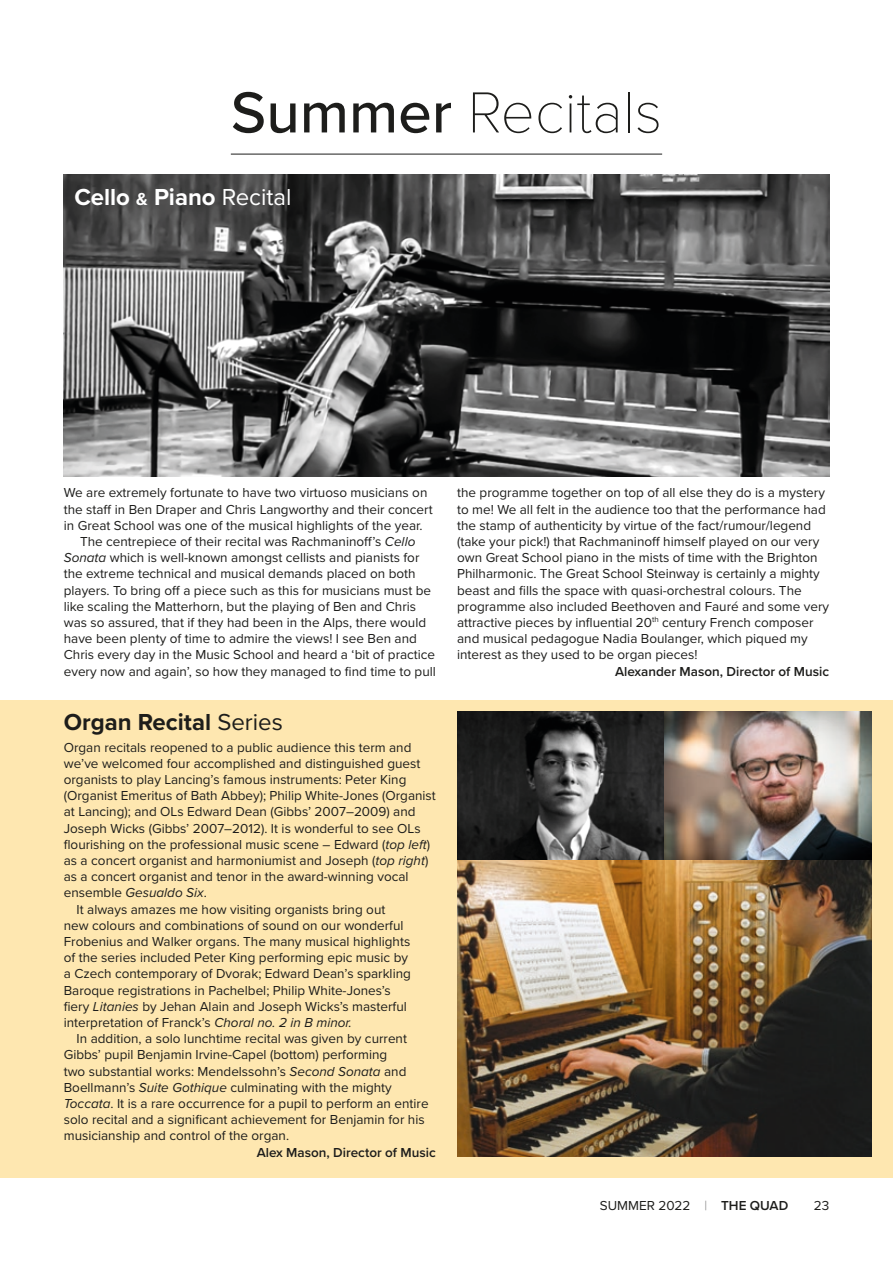
<style>
.page{position:relative;width:893px;height:1263px;background:#fff}
.page>*{position:absolute;margin:0;border:0;box-sizing:border-box;transform-origin:0 0}
.t1{font:100 60px "Proxima Nova T";color:#1d1d1b}
.t2{font:700 24px "Proxima Nova";color:#fff}
.t3{font:700 24px "Proxima Nova";color:#1d1d1b}
.t4{font:13.5px/16.2px "Proxima Nova";color:#1d1d1b}
.t5{font:600 13.5px "Proxima Nova";color:#1d1d1b}
.t6{font:italic 13.5px "Proxima Nova";color:#1d1d1b}
.s1{font-family:"Proxima Nova";font-weight:500}
.s2{font-size:18px}
.s3{font-weight:400}
.s4{font-style:italic}
.s5{font-style:normal}
.s6{font-family:"Proxima Nova T";font-weight:100;color:#4b4b4a}
.s7{font-weight:600}
</style>
<div class="page">
<div style="left:0;top:701px;width:893px;height:477px;background:#fee7b0"></div>
<img style="left:64px;top:175px;width:765px;height:301px">
<img style="left:457px;top:711px;width:415px;height:446px">
<hr style="left:231px;top:154px;width:431px;height:1px;background:#1d1d1b">
<h1 class="t1" style="left:231px;top:68px;width:433px"><span class="s1">Summer</span> Recitals</h1>
<h2 class="t2" style="left:74px;top:179px;width:219px">Cello <span class="s2">&amp;</span> Piano <span class="s3">Recital</span></h2>
<p class="t4" style="left:64px;top:484px;width:365px">We are extremely fortunate to have two virtuoso musicians on</p>
<p class="t4" style="left:64px;top:500px;width:370px">the staff in Ben Draper and Chris Langworthy and their concert</p>
<p class="t4" style="left:64px;top:517px;width:360px">in Great School was one of the musical highlights of the year.</p>
<p class="t4" style="left:80px;top:533px;width:337px">The centrepiece of their recital was Rachmaninoff’s <span class="s4">Cello</span></p>
<p class="t4" style="left:64px;top:549px;width:357px"><span class="s4">Sonata</span> which is well-known amongst cellists and pianists for</p>
<p class="t4" style="left:64px;top:565px;width:353px">the extreme technical and musical demands placed on both</p>
<p class="t4" style="left:64px;top:581px;width:369px">players. To bring off a piece such as this for musicians must be</p>
<p class="t4" style="left:64px;top:598px;width:354px">like scaling the Matterhorn, but the playing of Ben and Chris</p>
<p class="t4" style="left:64px;top:614px;width:364px">was so assured, that if they had been in the Alps, there would</p>
<p class="t4" style="left:64px;top:630px;width:355px">have been plenty of time to admire the views! I see Ben and</p>
<p class="t4" style="left:64px;top:646px;width:373px">Chris every day in the Music School and heard a ‘bit of practice</p>
<p class="t4" style="left:64px;top:662px;width:374px">every now and again’, so how they managed to find time to pull</p>
<h2 class="t3" style="left:64px;top:704px;width:221px">Organ Recital <span class="s3">Series</span></h2>
<p class="t4" style="left:64px;top:738px;width:349px">Organ recitals reopened to a public audience this term and</p>
<p class="t4" style="left:64px;top:755px;width:358px">we’ve welcomed four accomplished and distinguished guest</p>
<p class="t4" style="left:64px;top:771px;width:344px">organists to play Lancing’s famous instruments: Peter King</p>
<p class="t4" style="left:64px;top:787px;width:374px">(Organist Emeritus of Bath Abbey); Philip White-Jones (Organist</p>
<p class="t4" style="left:64px;top:803px;width:353px">at Lancing); and OLs Edward Dean (Gibbs’ 2007–2009) and</p>
<p class="t4" style="left:64px;top:819px;width:358px">Joseph Wicks (Gibbs’ 2007–2012). It is wonderful to see OLs</p>
<p class="t4" style="left:64px;top:836px;width:368px">flourishing on the professional music scene – Edward (<span class="s4">top left</span>)</p>
<p class="t4" style="left:64px;top:852px;width:366px">as a concert organist and harmoniumist and Joseph (<span class="s4">top right</span>)</p>
<p class="t4" style="left:64px;top:868px;width:346px">as a concert organist and tenor in the award-winning vocal</p>
<p class="t6" style="left:64px;top:883px;width:145px"><span class="s5">ensemble</span> Gesualdo Six<span class="s5">.</span></p>
<p class="t4" style="left:77px;top:900px;width:310px">It always amazes me how visiting organists bring out</p>
<p class="t4" style="left:64px;top:917px;width:341px">new colours and combinations of sound on our wonderful</p>
<p class="t4" style="left:64px;top:933px;width:348px">Frobenius and Walker organs. The many musical highlights</p>
<p class="t4" style="left:64px;top:949px;width:346px">of the series included Peter King performing epic music by</p>
<p class="t4" style="left:64px;top:965px;width:349px">a Czech contemporary of Dvorak; Edward Dean’s sparkling</p>
<p class="t4" style="left:64px;top:981px;width:329px">Baroque registrations in Pachelbel; Philip White-Jones’s</p>
<p class="t4" style="left:64px;top:998px;width:345px">fiery <span class="s4">Litanies</span> by Jehan Alain and Joseph Wicks’s masterful</p>
<p class="t4" style="left:64px;top:1014px;width:290px">interpretation of Franck’s <span class="s4">Choral no. 2 in B minor.</span></p>
<p class="t4" style="left:77px;top:1030px;width:332px">In addition, a solo lunchtime recital was given by current</p>
<p class="t4" style="left:64px;top:1046px;width:325px">Gibbs’ pupil Benjamin Irvine-Capel (bottom) performing</p>
<p class="t4" style="left:64px;top:1062px;width:344px">two substantial works: Mendelssohn’s <span class="s4">Second Sonata</span> and</p>
<p class="t4" style="left:64px;top:1079px;width:330px">Boellmann’s <span class="s4">Suite Gothique</span> culminating with the mighty</p>
<p class="t4" style="left:64px;top:1095px;width:366px"><span class="s4">Toccata</span>. It is a rare occurrence for a pupil to perform an entire</p>
<p class="t4" style="left:64px;top:1111px;width:362px">solo recital and a significant achievement for Benjamin for his</p>
<p class="t4" style="left:64px;top:1127px;width:227px">musicianship and control of the organ.</p>
<p class="t5" style="left:257px;top:1142px;width:181px">Alex Mason, Director of Music</p>
<p class="t4" style="left:457px;top:484px;width:374px">the programme together on top of all else they do is a mystery to me! We all felt in the audience too that the performance had the stamp of authenticity by virtue of the fact/rumour/legend (take your pick!) that Rachmaninoff himself played on our very own Great School piano in the mists of time with the Brighton Philharmonic. The Great School Steinway is certainly a mighty beast and fills the space with quasi-orchestral colours. The programme also included Beethoven and Fauré and some very attractive pieces by influential 20<sup>th</sup> century French composer and musical pedagogue Nadia Boulanger, which piqued my interest as they used to be organ pieces!</p>
<p class="t5" style="left:615px;top:661px;width:216px">Alexander Mason, Director of Music</p>
<p class="t4" style="left:600px;top:1197px;width:190px">SUMMER 2022 <span class="s6">|</span> <span class="s7">THE QUAD</span></p>
<p class="t4" style="left:814px;top:1197px;width:17px">23</p>
</div>
